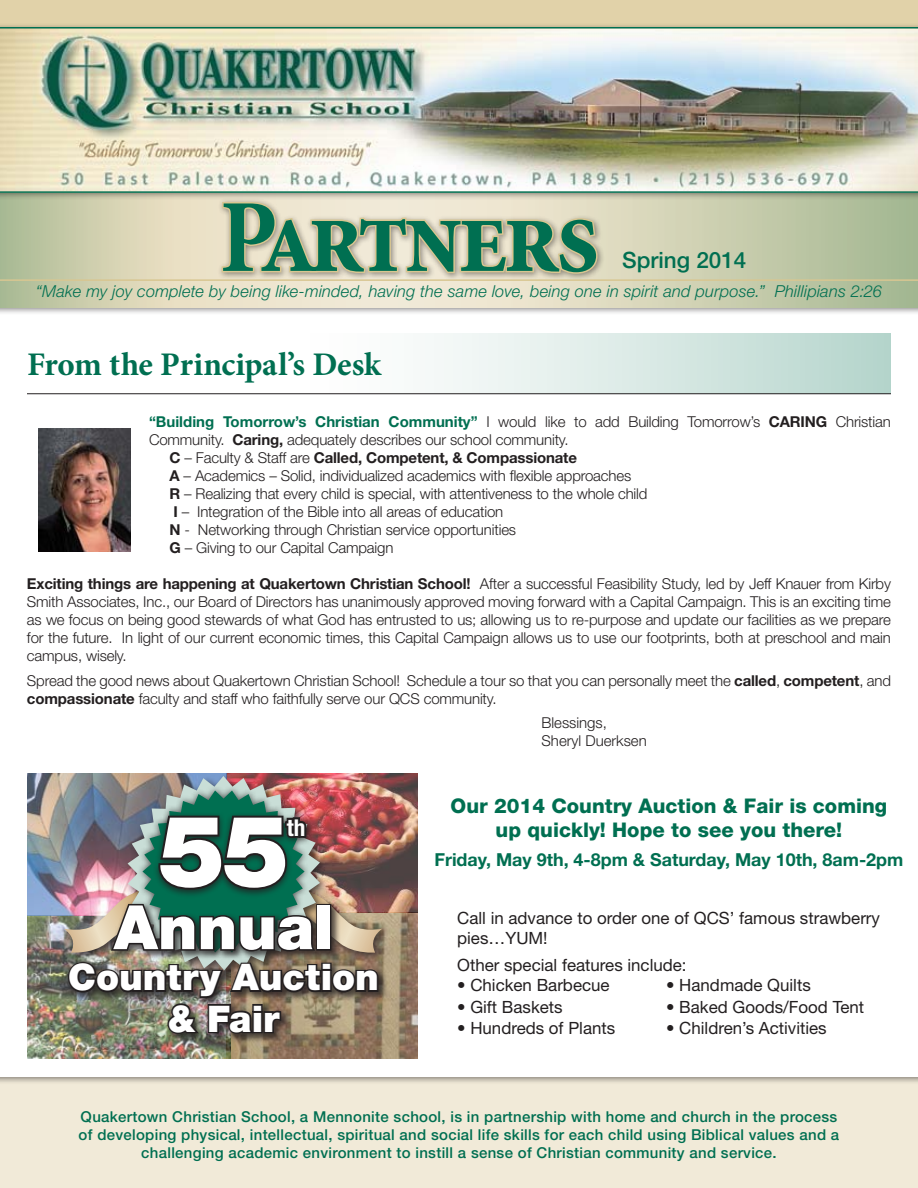
<style>
.page{position:relative;width:918px;height:1188px;background:#fff}
.page>*{position:absolute;margin:0;border:0;box-sizing:border-box;transform-origin:0 0}
.t1{font:700 condensed 105px "Minion Pro";letter-spacing:-.05em;color:#006f51}
.t2{font:900 99.6px "Helvetica Neue LT Std";color:#fff}
.t3{font:900 61.2px "Helvetica Neue LT Std";color:#fff}
.t4{font:900 36.75px/41.2px "Helvetica Neue LT Std";letter-spacing:-.005em;color:#fff;text-align:center}
.t5{font:700 33px "Minion Pro";letter-spacing:-.005em;color:#006f51}
.t6{font:700 condensed 23.25px "Helvetica Neue LT Std";color:#fff}
.t7{font:500 22.5px "Helvetica Neue LT Std";color:#006f51}
.t8{font:800 20.25px/24.3px "Helvetica Neue LT Std";color:#006f51;text-align:center}
.t9{font:700 17.85px "Helvetica Neue LT Std";color:#006f51}
.t10{font:16.95px/20.2px "Helvetica Neue LT Std";color:#231f20}
.t11{font:italic 300 16.5px "Helvetica Neue LT Std";letter-spacing:.01em;color:#006f51}
.t12{font:300 15px/18px "Helvetica Neue LT Std";letter-spacing:-.01em;color:#231f20}
.t13{font:500 15px/18px "Helvetica Neue LT Std";letter-spacing:.02em;color:#006f51;text-align:center}
.t14{font:700 15px "Helvetica Neue LT Std";letter-spacing:-.01em;color:#231f20}
.s1{font-weight:700;color:#006f51}
.s2{font-weight:700}
.s3{font-weight:300}
</style>
<div class="page">
<div style="left:0;top:279px;width:918px;height:909px;background:#f1ead8"></div>
<div style="left:0;top:289px;width:918px;height:788px;background:#fff"></div>
<div style="left:0;top:181px;width:918px;height:135px;background:#231f20;opacity:.5"></div>
<div style="left:0;top:185px;width:918px;height:123px;background:#eee6d0"></div>
<div style="left:499px;top:188px;width:419px;height:120px;background:linear-gradient(to right,#f4e8d2,#a4b791)"></div>
<div style="left:0;top:185px;width:179px;height:123px;background:linear-gradient(to right,#a9ba94,#efe1c6)"></div>
<div style="left:0;top:0;width:918px;height:33px;background:#e1d2a9"></div>
<div style="left:0;top:22px;width:918px;height:179px;background:#231f20;opacity:.5"></div>
<img style="left:0;top:27px;width:918px;height:166px">
<div style="left:217px;top:197px;width:388px;height:84px;background:#231f20;opacity:.5"></div>
<svg style="left:220px;top:200px;width:379px;height:75px"></svg>
<hr style="left:0;top:279px;width:918px;height:2px;background:#d8c691">
<div style="left:293px;top:334px;width:598px;height:60px;background:linear-gradient(to right,#fff,#b8d6ce)"></div>
<hr style="left:27px;top:393px;width:864px;height:1px;background:#231f20">
<img style="left:231px;top:774px;width:186px;height:285px">
<img style="left:27px;top:916px;width:204px;height:143px">
<img style="left:27px;top:774px;width:97px;height:142px">
<div style="left:239px;top:882px;width:153px;height:81px;background:#231f20;opacity:.75"></div>
<div style="left:64px;top:901px;width:324px;height:143px;background:#231f20;opacity:.75"></div>
<img style="left:64px;top:776px;width:318px;height:260px">
<img style="left:38px;top:429px;width:93px;height:122px">
<h1 class="t1" style="left:219px;top:165px;width:382px">Partners</h1>
<p class="t11" style="left:36px;top:282px;width:847px">“Make my joy complete by being like-minded, having the same love, being one in spirit and purpose.” Phillipians 2:26</p>
<h3 class="t7" style="left:622px;top:247px;width:126px">Spring 2014</h3>
<h3 class="t5" style="left:27px;top:341px;width:356px">From the Principal’s Desk</h3>
<p class="t12" style="left:149px;top:412px;width:743px"><span class="s1">“Building Tomorrow’s Christian Community”</span> I would like to add Building Tomorrow’s <span class="s2">CARING</span> Christian</p>
<p class="t12" style="left:149px;top:430px;width:421px">Community. <span class="s2">Caring,</span> adequately describes our school community.</p>
<p class="t14" style="left:170px;top:448px;width:409px">C <span class="s3">– Faculty &amp; Staff are</span> Called, Competent, &amp; Compassionate</p>
<p class="t12" style="left:170px;top:466px;width:463px"><span class="s2">A</span> – Academics – Solid, individualized academics with flexible approaches</p>
<p class="t12" style="left:170px;top:484px;width:479px"><span class="s2">R</span> – Realizing that every child is special, with attentiveness to the whole child</p>
<p class="t12" style="left:174px;top:502px;width:331px"><span class="s2">I</span> – Integration of the Bible into all areas of education</p>
<p class="t12" style="left:169px;top:520px;width:348px"><span class="s2">N</span> - Networking through Christian service opportunities</p>
<p class="t12" style="left:169px;top:538px;width:225px"><span class="s2">G</span> – Giving to our Capital Campaign</p>
<p class="t12" style="left:27px;top:574px;width:866px;text-align:justify"><span class="s2">Exciting things are happening at Quakertown Christian School!</span> After a successful Feasibility Study, led by Jeff Knauer from Kirby Smith Associates, Inc., our Board of Directors has unanimously approved moving forward with a Capital Campaign. This is an exciting time as we focus on being good stewards of what God has entrusted to us; allowing us to re-purpose and update our facilities as we prepare for the future. In light of our current economic times, this Capital Campaign allows us to use our footprints, both at preschool and main campus, wisely.</p>
<p class="t12" style="left:27px;top:671px;width:865px">Spread the good news about Quakertown Christian School! Schedule a tour so that you can personally meet the <span class="s2">called</span>, <span class="s2">competent</span>, and <span class="s2">compassionate</span> faculty and staff who faithfully serve our QCS community.</p>
<p class="t12" style="left:542px;top:714px;width:107px">Blessings,<br>Sheryl Duerksen</p>
<h2 class="t2" style="left:159px;top:792px;width:132px">55</h2>
<h3 class="t6" style="left:287px;top:814px;width:20px">th</h3>
<h3 class="t3" style="left:114px;top:891px;width:221px">Annual</h3>
<h3 class="t4" style="left:68px;top:957px;width:312px">Country Auction &amp; Fair</h3>
<h3 class="t8" style="left:451px;top:794px;width:438px">Our 2014 Country Auction &amp; Fair is coming up quickly! Hope to see you there!</h3>
<p class="t9" style="left:434px;top:849px;width:470px">Friday, May 9th, 4-8pm &amp; Saturday, May 10th, 8am-2pm</p>
<p class="t10" style="left:457px;top:907px;width:424px">Call in advance to order one of QCS’ famous strawberry pies…YUM!</p>
<p class="t10" style="left:457px;top:955px;width:231px">Other special features include:</p>
<p class="t10" style="left:457px;top:975px;width:154px">• Chicken Barbecue</p>
<p class="t10" style="left:666px;top:975px;width:146px">• Handmade Quilts</p>
<p class="t10" style="left:457px;top:997px;width:107px">• Gift Baskets</p>
<p class="t10" style="left:666px;top:997px;width:200px">• Baked Goods/Food Tent</p>
<p class="t10" style="left:457px;top:1017px;width:160px">• Hundreds of Plants</p>
<p class="t10" style="left:666px;top:1017px;width:162px">• Children’s Activities</p>
<p class="t13" style="left:79px;top:1107px;width:762px">Quakertown Christian School, a Mennonite school, is in partnership with home and church in the process of developing physical, intellectual, spiritual and social life skills for each child using Biblical values and a challenging academic environment to instill a sense of Christian community and service.</p>
</div>
